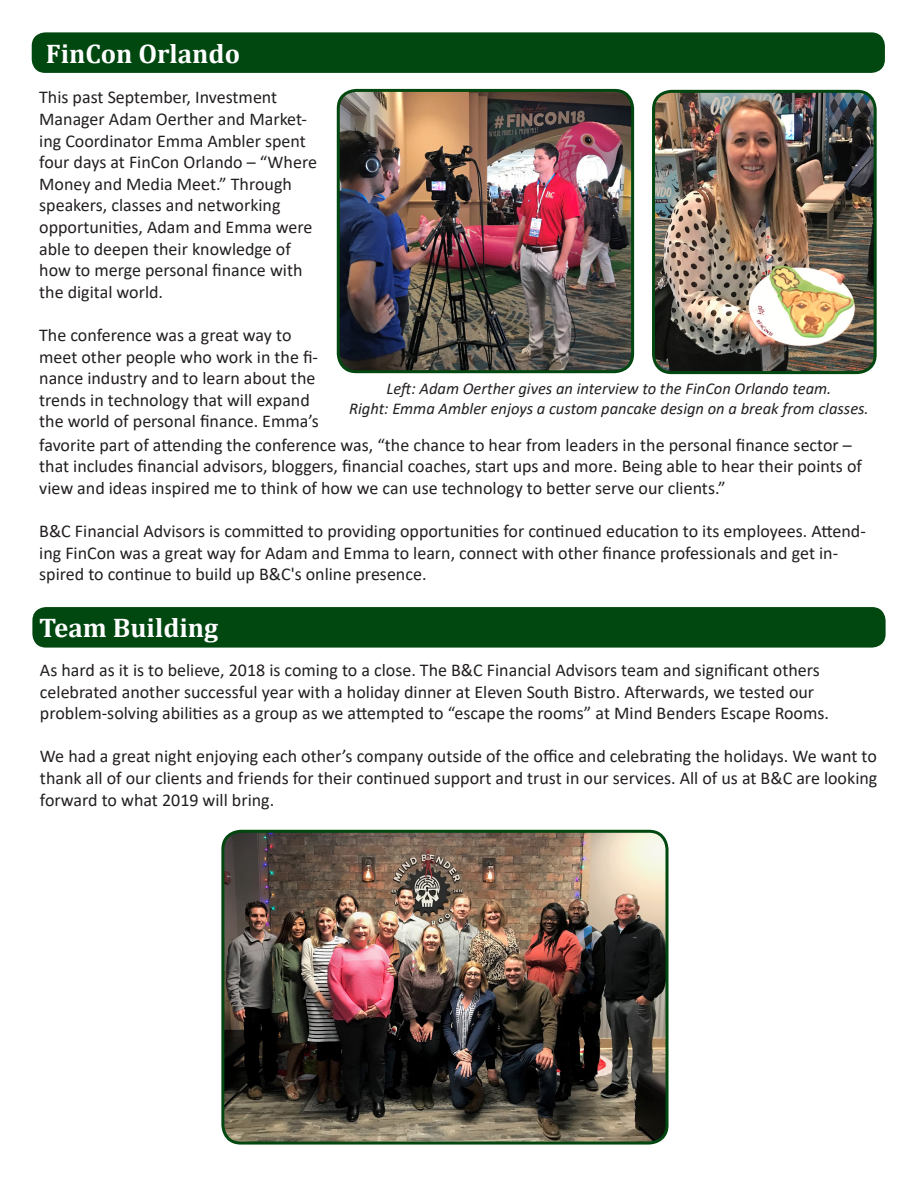
<style>
.page{position:relative;width:918px;height:1188px;background:#fff}
.page>*{position:absolute;margin:0;border:0;box-sizing:border-box;transform-origin:0 0}
.t1{font:700 27px "Cambria";color:#fff}
.t2{font:18px/21.6px "Calibri";color:#231f20}
.t3{font:italic 16.5px "Calibri";color:#231f20}
</style>
<div class="page">
<div style="left:32px;top:607px;width:854px;height:41px;background:#004710;border-radius:14px"></div>
<div style="left:32px;top:32px;width:853px;height:41px;background:#004710;border-radius:14px"></div>
<img style="left:225px;top:831px;width:440px;height:310px">
<div style="left:221px;top:830px;width:448px;height:315px;border:3px solid #004710;border-radius:18px"></div>
<img style="left:654px;top:91px;width:219px;height:282px">
<div style="left:652px;top:90px;width:225px;height:284px;border:3px solid #004710;border-radius:18px"></div>
<img style="left:338px;top:90px;width:295px;height:282px">
<div style="left:337px;top:89px;width:297px;height:284px;border:3px solid #004710;border-radius:18px"></div>
<p class="t1" style="left:46px;top:35px;width:196px">FinCon Orlando</p>
<p class="t2" style="left:39px;top:86px;width:279px">This past September, Investment<br>Manager Adam Oerther and Market&shy;ing Coordinator Emma Ambler spent four days at FinCon Orlando – “Where<br>Money and Media Meet.” Through speakers, classes and networking opportunities, Adam and Emma were able to deepen their knowledge of how to merge personal finance with the digital world.</p>
<p class="t2" style="left:39px;top:324px;width:281px">The conference was a great way to meet other people who work in the fi&shy;nance industry and to learn about the trends in technology that will expand the world of personal finance. Emma’s</p>
<p class="t2" style="left:39px;top:433px;width:824px">favorite part of attending the conference was, “the chance to hear from leaders in the personal finance sector – that includes financial advisors, bloggers, financial coaches, start ups and more. Being able to hear their points of view and ideas inspired me to think of how we can use technology to better serve our clients.”</p>
<p class="t2" style="left:39px;top:520px;width:828px">B&amp;C Financial Advisors is committed to providing opportunities for continued education to its employees. Attend&shy;ing FinCon was a great way for Adam and Emma to learn, connect with other finance professionals and get in&shy;spired to continue to build up B&amp;C's online presence.</p>
<p class="t3" style="left:386px;top:377px;width:446px">Left: Adam Oerther gives an interview to the FinCon Orlando team.</p>
<p class="t3" style="left:349px;top:397px;width:521px">Right: Emma Ambler enjoys a custom pancake design on a break from classes.</p>
<p class="t1" style="left:39px;top:609px;width:181px">Team Building</p>
<p class="t2" style="left:40px;top:659px;width:781px">As hard as it is to believe, 2018 is coming to a close. The B&amp;C Financial Advisors team and significant others</p>
<p class="t2" style="left:40px;top:680px;width:776px">celebrated another successful year with a holiday dinner at Eleven South Bistro. Afterwards, we tested our</p>
<p class="t2" style="left:40px;top:702px;width:791px">problem-solving abilities as a group as we attempted to “escape the rooms” at Mind Benders Escape Rooms.</p>
<p class="t2" style="left:40px;top:745px;width:839px;text-align:justify">We had a great night enjoying each other’s company outside of the office and celebrating the holidays. We want to thank all of our clients and friends for their continued support and trust in our services. All of us at B&amp;C are looking forward to what 2019 will bring.</p>
</div>
